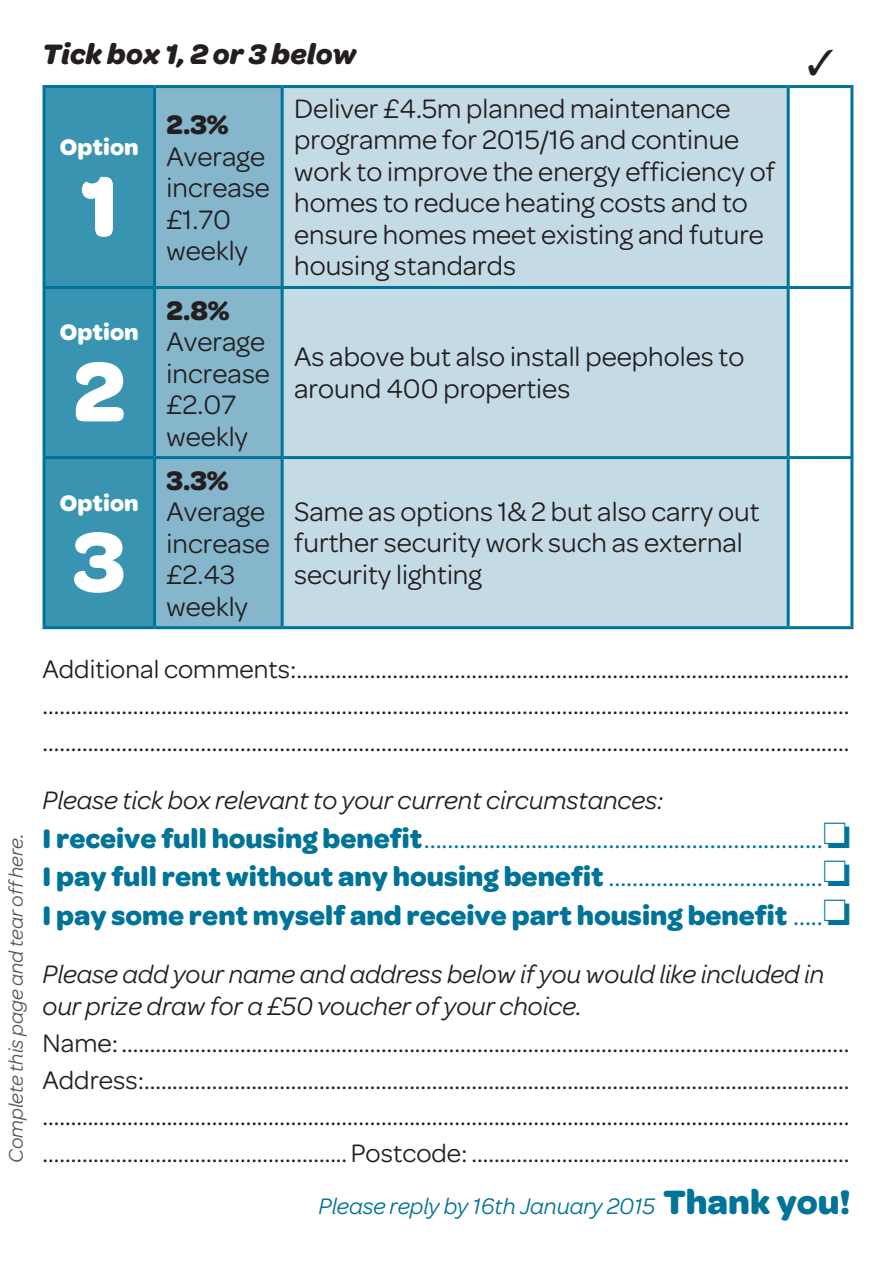
<style>
.page{position:relative;width:893px;height:1263px;background:#fff}
.page>*{position:absolute;margin:0;border:0;box-sizing:border-box;transform-origin:0 0}
.t1{font:700 90px "Omnes";color:#fff}
.t2{font:italic 700 30px "Omnes";color:#231f20}
.t3{font:28.5px/31.5px "Omnes";color:#231f20}
.t4{font:700 28.5px/38.7px "Omnes";color:#007398;text-align:justify}
.t5{font:700 28.5px "Omnes";color:#231f20}
.t6{font:27px/36.6px "Omnes";color:#231f20;text-align:justify}
.t7{font:italic 27px/32.4px "Omnes";color:#231f20}
.t8{font:italic 24px "Omnes";color:#007398}
.t9{font:700 24px "Omnes";color:#fff}
.t10{font:italic 21px "Omnes";color:#57585a}
.s1{font-weight:400}
.s2{font-weight:700;font-style:normal;font-size:36px}
</style>
<div class="page">
<div style="left:46px;top:88px;width:107px;height:538px;background:#3994b2"></div>
<div style="left:156px;top:88px;width:125px;height:538px;background:#85b6cb"></div>
<div style="left:284px;top:88px;width:503px;height:538px;background:#c4dae5"></div>
<hr style="left:43px;top:459px;width:3px;height:167px;background:#007398">
<hr style="left:850px;top:459px;width:3px;height:167px;background:#007398">
<hr style="left:43px;top:626px;width:112px;height:3px;background:#007398">
<hr style="left:788px;top:626px;width:65px;height:3px;background:#007398">
<hr style="left:153px;top:88px;width:3px;height:198px;background:#007398">
<hr style="left:153px;top:289px;width:3px;height:167px;background:#007398">
<hr style="left:153px;top:459px;width:3px;height:167px;background:#007398">
<hr style="left:155px;top:626px;width:127px;height:3px;background:#007398">
<hr style="left:281px;top:88px;width:3px;height:198px;background:#007398">
<hr style="left:787px;top:88px;width:3px;height:198px;background:#007398">
<hr style="left:281px;top:289px;width:3px;height:167px;background:#007398">
<hr style="left:787px;top:289px;width:3px;height:167px;background:#007398">
<hr style="left:281px;top:459px;width:3px;height:167px;background:#007398">
<hr style="left:787px;top:459px;width:3px;height:167px;background:#007398">
<hr style="left:282px;top:626px;width:506px;height:3px;background:#007398">
<hr style="left:43px;top:85px;width:112px;height:3px;background:#007398">
<hr style="left:43px;top:88px;width:3px;height:198px;background:#007398">
<hr style="left:155px;top:85px;width:127px;height:3px;background:#007398">
<hr style="left:282px;top:85px;width:506px;height:3px;background:#007398">
<hr style="left:788px;top:85px;width:65px;height:3px;background:#007398">
<hr style="left:850px;top:88px;width:3px;height:198px;background:#007398">
<hr style="left:43px;top:286px;width:112px;height:3px;background:#007398">
<hr style="left:43px;top:289px;width:3px;height:167px;background:#007398">
<hr style="left:155px;top:286px;width:127px;height:3px;background:#007398">
<hr style="left:282px;top:286px;width:506px;height:3px;background:#007398">
<hr style="left:788px;top:286px;width:65px;height:3px;background:#007398">
<hr style="left:850px;top:289px;width:3px;height:167px;background:#007398">
<hr style="left:43px;top:456px;width:112px;height:3px;background:#007398">
<hr style="left:155px;top:456px;width:127px;height:3px;background:#007398">
<hr style="left:282px;top:456px;width:506px;height:3px;background:#007398">
<hr style="left:788px;top:456px;width:65px;height:3px;background:#007398">
<p class="t10" style="left:4px;top:1163px;width:331px;rotate:-90deg">Complete this page and tear off here.</p>
<p class="t2" style="left:43px;top:36px;width:316px">Tick box 1, 2 or 3 below</p>
<p class="t9" style="left:60px;top:133px;width:80px">Option</p>
<h1 class="t1" style="left:80px;top:154px;width:39px">1</h1>
<p class="t9" style="left:60px;top:319px;width:80px">Option</p>
<h1 class="t1" style="left:73px;top:340px;width:53px">2</h1>
<p class="t9" style="left:60px;top:489px;width:80px">Option</p>
<h1 class="t1" style="left:73px;top:510px;width:54px">3</h1>
<p class="t5" style="left:167px;top:108px;width:63px">2.3%</p>
<p class="t3" style="left:167px;top:140px;width:105px">Average increase £1.70 weekly</p>
<p class="t5" style="left:167px;top:294px;width:64px">2.8%</p>
<p class="t3" style="left:167px;top:326px;width:105px">Average increase £2.07 weekly</p>
<p class="t3" style="left:294px;top:93px;width:482px">Deliver £4.5m planned maintenance programme for 2015/16 and continue work to improve the energy efficiency of homes to reduce heating costs and to ensure homes meet existing and future housing standards</p>
<p class="t3" style="left:294px;top:341px;width:452px">As above but also install peepholes to around 400 properties</p>
<p class="t5" style="left:167px;top:464px;width:63px">3.3%</p>
<p class="t3" style="left:167px;top:496px;width:105px">Average increase £2.43 weekly</p>
<p class="t3" style="left:294px;top:496px;width:467px">Same as options 1&amp; 2 but also carry out further security work such as external security lighting</p>
<p class="t6" style="left:43px;top:650px;width:808px">Additional comments:.................................................................................................. ............................................................................................................................................... ...............................................................................................................................................</p>
<p class="t7" style="left:43px;top:784px;width:623px">Please tick box relevant to your current circumstances:</p>
<p class="t4" style="left:43px;top:819px;width:809px">I receive full housing benefit<span class="s1">...................................................................</span>□ I pay full rent without any housing benefit <span class="s1">....................................</span>□ I pay some rent myself and receive part housing benefit <span class="s1">.....</span>□</p>
<p class="t7" style="left:43px;top:958px;width:783px">Please add your name and address below if you would like included in our prize draw for a £50 voucher of your choice.</p>
<p class="t6" style="left:43px;top:1025px;width:808px">Name: .................................................................................................................................<br>Address:............................................................................................................................. ............................................................................................................................................... ......................................................Postcode: ...................................................................</p>
<p class="t8" style="left:319px;top:1192px;width:533px">Please reply by 16th January 2015 <span class="s2">Thank you!</span></p>
</div>
